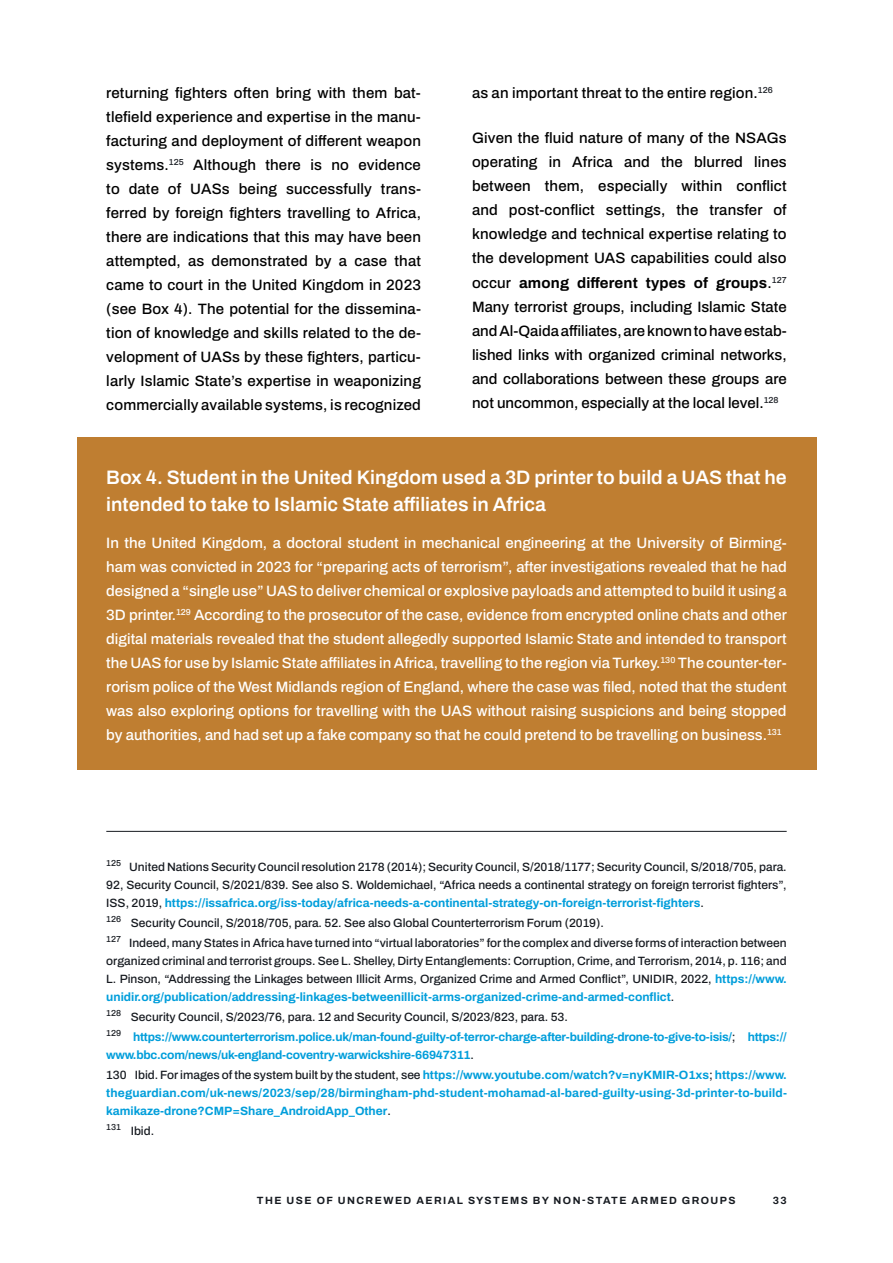
<style>
.page{position:relative;width:893px;height:1263px;background:#fff}
.page>*{position:absolute;margin:0;border:0;box-sizing:border-box;transform-origin:0 0}
.t1{font:600 19.5px/27px "Archivo";color:#fff}
.t2{font:500 15px/24px "Archivo";letter-spacing:.01em;color:#000;text-align:justify}
.t3{font:500 15px/24px "Archivo";color:#fff;text-align:justify}
.t4{font:500 12px/18px "Archivo";color:#161a20;text-align:justify}
.t5{font:700 12px/20.1px "Archivo";letter-spacing:-.02em;color:#009edb}
.t6{font:700 12px/18px "Archivo";color:#009edb}
.t7{font:700 10.5px "Archivo";letter-spacing:.14em;color:#161a20}
.s1{font-weight:700}
.s2{font-weight:700;color:#009edb}
.s3{font-weight:500;color:#161a20}
</style>
<div class="page">
<hr style="left:106px;top:831px;width:681px;height:1px;background:#161a20">
<div style="left:77px;top:437px;width:739px;height:333px;background:#bf7e31"></div>
<p class="t2" style="left:106px;top:81px;width:316px">returning fighters often bring with them bat&shy;tlefield experience and expertise in the manu&shy;facturing and deployment of different weapon systems.<sup>125</sup> Although there is no evidence to date of UASs being successfully trans&shy;ferred by foreign fighters travelling to Africa, there are indications that this may have been attempted, as demonstrated by a case that came to court in the United Kingdom in 2023 (see Box 4). The potential for the dissemina&shy;tion of knowledge and skills related to the de&shy;velopment of UASs by these fighters, particu&shy;larly Islamic State’s expertise in weaponizing commercially available systems, is recognized</p>
<p class="t2" style="left:472px;top:81px;width:302px">as an important threat to the entire region.<sup>126</sup></p>
<p class="t2" style="left:472px;top:126px;width:316px">Given the fluid nature of many of the NSAGs operating in Africa and the blurred lines between them, especially within conflict and post-conflict settings, the transfer of knowledge and technical expertise relating to the development UAS capabilities could also occur <span class="s1">among different types of groups</span>.<sup>127<br></sup>Many terrorist groups, including Islamic State and Al-Qaida affiliates, are known to have estab&shy;lished links with organized criminal networks, and collaborations between these groups are not uncommon, especially at the local level.<sup>128</sup></p>
<h1 class="t1" style="left:106px;top:464px;width:682px">Box 4. Student in the United Kingdom used a 3D printer to build a UAS that he intended to take to Islamic State affiliates in Africa</h1>
<p class="t3" style="left:106px;top:531px;width:682px">In the United Kingdom, a doctoral student in mechanical engineering at the University of Birming&shy;ham was convicted in 2023 for “preparing acts of terrorism”, after investigations revealed that he had designed a “single use” UAS to deliver chemical or explosive payloads and attempted to build it using a 3D printer.<sup>129</sup> According to the prosecutor of the case, evidence from encrypted online chats and other digital materials revealed that the student allegedly supported Islamic State and intended to transport the UAS for use by Islamic State affiliates in Africa, travelling to the region via Turkey.<sup>130</sup> The counter-ter&shy;rorism police of the West Midlands region of England, where the case was filed, noted that the student was also exploring options for travelling with the UAS without raising suspicions and being stopped by authorities, and had set up a fake company so that he could pretend to be travelling on business.<sup>131</sup></p>
<p class="t4" style="left:106px;top:857px;width:682px"><sup>125</sup> United Nations Security Council resolution 2178 (2014); Security Council, S/2018/1177; Security Council, S/2018/705, para.<br>92, Security Council, S/2021/839. See also S. Woldemichael, “Africa needs a continental strategy on foreign terrorist fighters”, ISS, 2019, <span class="s2">https://issafrica.org/iss-today/africa-needs-a-continental-strategy-on-foreign-terrorist-fighters</span>.</p>
<p class="t4" style="left:106px;top:912px;width:682px;line-height:20.1px"><sup>126</sup> Security Council, S/2018/705, para. 52. See also Global Counterterrorism Forum (2019).<br><sup>127</sup> Indeed, many States in Africa have turned into “virtual laboratories” for the complex and diverse forms of interaction between</p>
<p class="t4" style="left:106px;top:952px;width:682px">organized criminal and terrorist groups. See L. Shelley, Dirty Entanglements: Corruption, Crime, and Terrorism, 2014, p. 116; and L. Pinson, “Addressing the Linkages between Illicit Arms, Organized Crime and Armed Conflict”, UNIDIR, 2022, <span class="s2">https://www. unidir.org/publication/addressing-linkages-betweenillicit-arms-organized-crime-and-armed-conflict</span>.</p>
<p class="t5" style="left:106px;top:1007px;width:682px"><sup>128</sup> <span class="s3">Security Council, S/2023/76, para. 12 and Security Council, S/2023/823, para. 53.<br></span><sup>129</sup> https://www.counterterrorism.police.uk/man-found-guilty-of-terror-charge-after-building-drone-to-give-to-isis/<span class="s3">;</span> https://</p>
<p class="t5" style="left:106px;top:1045px;width:682px">www.bbc.com/news/uk-england-coventry-warwickshire-66947311<span class="s3">.<br>130 Ibid. For images of the system built by the student, see</span> https://www.youtube.com/watch?v=nyKMIR-O1xs<span class="s3">;</span> https://www.</p>
<p class="t6" style="left:106px;top:1084px;width:682px">theguardian.com/uk-news/2023/sep/28/birmingham-phd-student-mohamad-al-bared-guilty-using-3d-printer-to-build&shy;kamikaze-drone?CMP=Share_AndroidApp_Other<span class="s3">.</span></p>
<p class="t4" style="left:106px;top:1122px;width:49px"><sup>131</sup> Ibid.</p>
<p class="t7" style="left:257px;top:1192px;width:480px">THE USE OF UNCREWED AERIAL SYSTEMS BY NON-STATE ARMED GROUPS</p>
<p class="t7" style="left:773px;top:1192px;width:15px">33</p>
</div>
